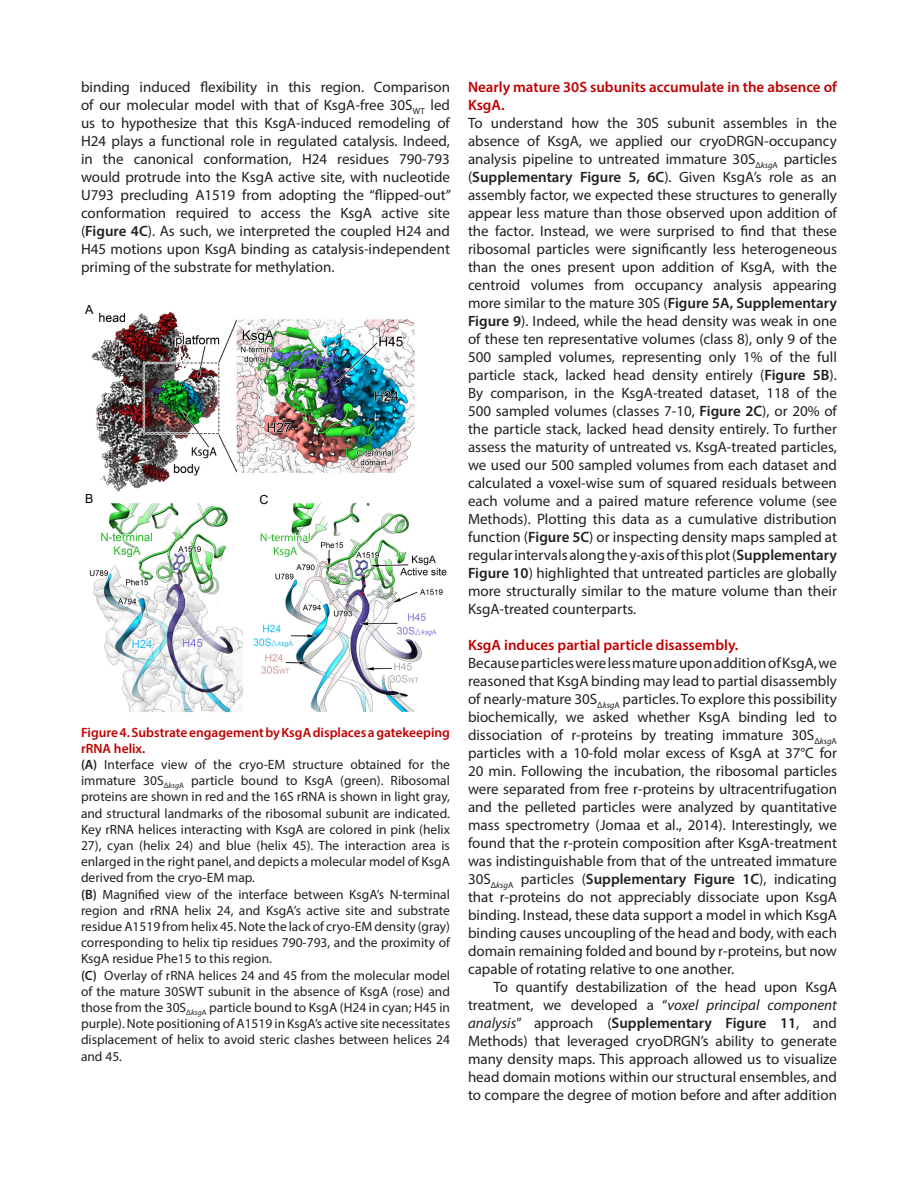
<style>
.page{position:relative;width:918px;height:1188px;background:#fff}
.page>*{position:absolute;margin:0;border:0;box-sizing:border-box;transform-origin:0 0}
.t1{font:15px/18px "Myriad Pro";color:#231f20;text-align:justify}
.t2{font:600 15px/18px "Myriad Pro";color:#c00000}
.t3{font:13.5px/16.2px "Myriad Pro";color:#231f20;text-align:justify}
.t4{font:600 13.5px/16.2px "Myriad Pro";color:#c00000}
.t5{font:12.45px "Arial";color:#000}
.s1{font-weight:600}
.s2{font-style:italic}
</style>
<div class="page">
<img style="left:89px;top:312px;width:358px;height:401px">
<p class="t1" style="left:81px;top:78px;width:372px">binding induced flexibility in this region. Comparison of our molecular model with that of KsgA-free 30S<sub>WT</sub> led us to hypothesize that this KsgA-induced remodeling of H24 plays a functional role in regulated catalysis. Indeed, in the canonical conformation, H24 residues 790-793 would protrude into the KsgA active site, with nucleotide U793 precluding A1519 from adopting the “flipped-out” conformation required to access the KsgA active site (<span class="s1">Figure 4C</span>). As such, we interpreted the coupled H24 and H45 motions upon KsgA binding as catalysis-independent priming of the substrate for methylation.</p>
<p class="t5" style="left:85px;top:301px;width:10px">A</p>
<p class="t5" style="left:85px;top:490px;width:10px">B</p>
<p class="t5" style="left:260px;top:491px;width:10px">C</p>
<p class="t4" style="left:81px;top:724px;width:370px">Figure 4. Substrate engagement by KsgA displaces a gatekeeping rRNA helix.</p>
<p class="t3" style="left:81px;top:756px;width:371px"><span class="s1">(A)</span> Interface view of the cryo-EM structure obtained for the immature 30S<sub>Δ</sub><sub>ksg</sub><sub>A</sub> particle bound to KsgA (green). Ribosomal proteins are shown in red and the 16S rRNA is shown in light gray, and structural landmarks of the ribosomal subunit are indicated.<br>Key rRNA helices interacting with KsgA are colored in pink (helix 27), cyan (helix 24) and blue (helix 45). The interaction area is enlarged in the right panel, and depicts a molecular model of KsgA derived from the cryo-EM map.</p>
<p class="t3" style="left:81px;top:886px;width:371px"><span class="s1">(B)</span> Magnified view of the interface between KsgA’s N-terminal region and rRNA helix 24, and KsgA’s active site and substrate residue A1519 from helix 45. Note the lack of cryo-EM density (gray) corresponding to helix tip residues 790-793, and the proximity of KsgA residue Phe15 to this region.</p>
<p class="t3" style="left:81px;top:967px;width:371px"><span class="s1">(C)</span> Overlay of rRNA helices 24 and 45 from the molecular model of the mature 30SWT subunit in the absence of KsgA (rose) and those from the 30S<sub>Δ</sub><sub>ksg</sub><sub>A</sub> particle bound to KsgA (H24 in cyan; H45 in purple). Note positioning of A1519 in KsgA’s active site necessitates displacement of helix to avoid steric clashes between helices 24 and 45.</p>
<p class="t2" style="left:468px;top:78px;width:371px">Nearly mature 30S subunits accumulate in the absence of<br>KsgA.</p>
<p class="t1" style="left:468px;top:114px;width:371px">To understand how the 30S subunit assembles in the absence of KsgA, we applied our cryoDRGN-occupancy analysis pipeline to untreated immature 30S<sub>Δ</sub><sub>ksg</sub><sub>A</sub> particles (<span class="s1">Supplementary Figure 5, 6C</span>). Given KsgA’s role as an assembly factor, we expected these structures to generally appear less mature than those observed upon addition of the factor. Instead, we were surprised to find that these ribosomal particles were significantly less heterogeneous than the ones present upon addition of KsgA, with the centroid volumes from occupancy analysis appearing more similar to the mature 30S (<span class="s1">Figure 5A, Supplementary Figure 9</span>). Indeed, while the head density was weak in one of these ten representative volumes (class 8), only 9 of the 500 sampled volumes, representing only 1% of the full particle stack, lacked head density entirely (<span class="s1">Figure 5B</span>).<br>By comparison, in the KsgA-treated dataset, 118 of the 500 sampled volumes (classes 7-10, <span class="s1">Figure 2C</span>), or 20% of the particle stack, lacked head density entirely. To further assess the maturity of untreated vs. KsgA-treated particles, we used our 500 sampled volumes from each dataset and calculated a voxel-wise sum of squared residuals between each volume and a paired mature reference volume (see Methods). Plotting this data as a cumulative distribution function (<span class="s1">Figure 5C</span>) or inspecting density maps sampled at regular intervals along the y-axis of this plot (<span class="s1">Supplementary Figure 10</span>) highlighted that untreated particles are globally more structurally similar to the mature volume than their KsgA-treated counterparts.</p>
<p class="t2" style="left:468px;top:636px;width:272px">KsgA induces partial particle disassembly.</p>
<p class="t1" style="left:468px;top:654px;width:371px">Because particles were less mature upon addition of KsgA, we reasoned that KsgA binding may lead to partial disassembly of nearly-mature 30S<sub>Δ</sub><sub>ksg</sub><sub>A</sub> particles. To explore this possibility biochemically, we asked whether KsgA binding led to dissociation of r-proteins by treating immature 30S<sub>Δ</sub><sub>ksg</sub><sub>A </sub>particles with a 10-fold molar excess of KsgA at 37°C for 20 min. Following the incubation, the ribosomal particles were separated from free r-proteins by ultracentrifugation and the pelleted particles were analyzed by quantitative mass spectrometry (Jomaa et al., 2014). Interestingly, we found that the r-protein composition after KsgA-treatment was indistinguishable from that of the untreated immature 30S<sub>Δ</sub><sub>ksg</sub><sub>A</sub> particles (<span class="s1">Supplementary Figure 1C</span>), indicating that r-proteins do not appreciably dissociate upon KsgA binding. Instead, these data support a model in which KsgA binding causes uncoupling of the head and body, with each domain remaining folded and bound by r-proteins, but now capable of rotating relative to one another.</p>
<p class="t1" style="left:468px;top:978px;width:371px;text-indent:26px">To quantify destabilization of the head upon KsgA treatment, we developed a “<span class="s2">voxel principal component analysis</span>” approach (<span class="s1">Supplementary Figure 11</span>, and Methods) that leveraged cryoDRGN’s ability to generate many density maps. This approach allowed us to visualize head domain motions within our structural ensembles, and to compare the degree of motion before and after addition</p>
</div>
